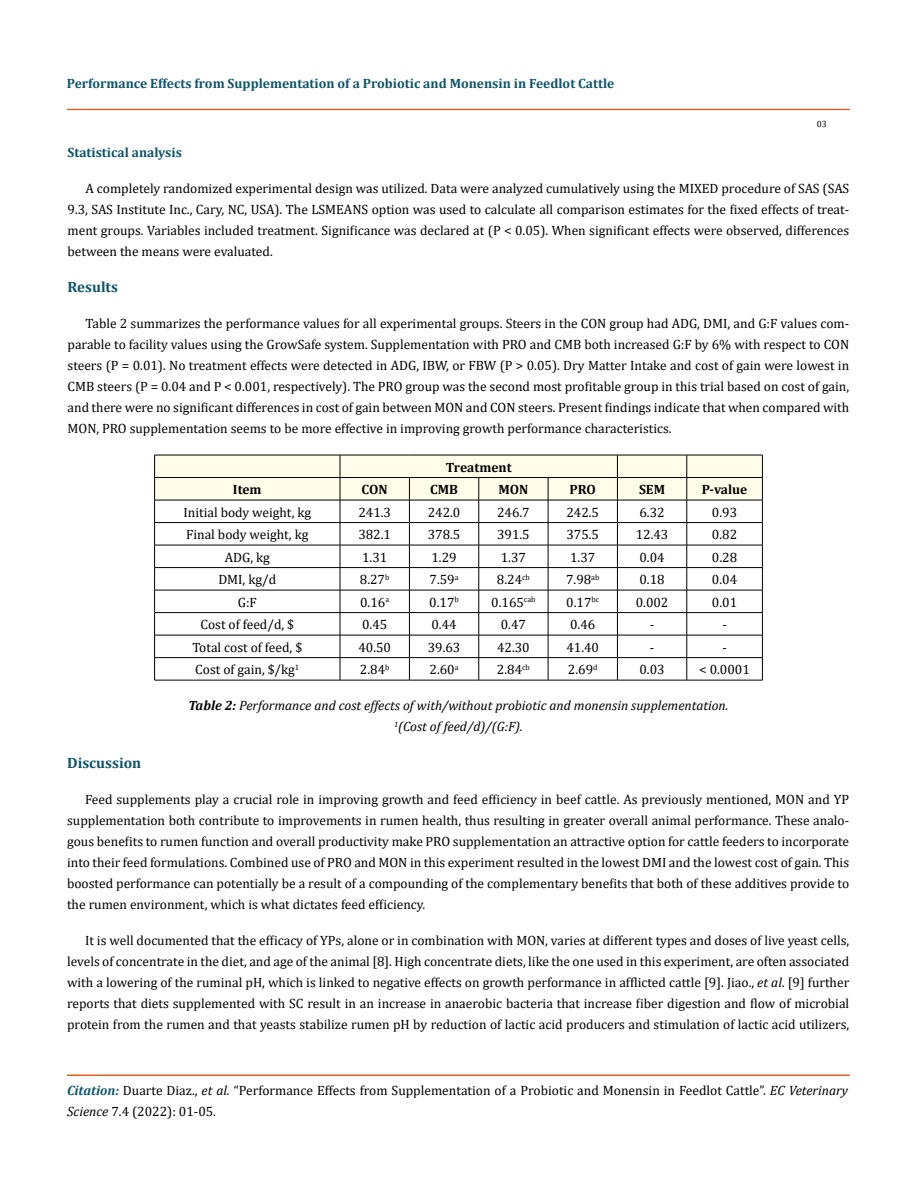
<style>
.page{position:relative;width:917px;height:1190px;background:#fff}
.page>*{position:absolute;margin:0;border:0;box-sizing:border-box;transform-origin:0 0}
.t1{font:700 15px "Cambria";color:#0e546a}
.t2{font:13.5px/21px "Cambria";color:#000;text-align:justify}
.t3{font:italic 13.5px/21px "Cambria";color:#000;text-align:center}
.t4{font:700 13.5px "Cambria";color:#0e546a}
.t5{font:700 13.5px "Cambria";color:#000}
.t6{font:9px "Cambria";color:#000}
.s1{font-weight:700}
.s2{font-style:italic}
.s3{font-weight:700;font-style:italic;color:#0e546a}
</style>
<div class="page">
<div style="left:67px;top:109px;width:782px;height:1px;border:1px solid #e05d1a"></div>
<div style="left:67px;top:1075px;width:782px;height:1px;border:1px solid #e05d1a"></div>
<svg style="left:154px;top:455px;width:609px;height:225px"></svg>
<hr style="left:154px;top:680px;width:186px;height:1px;background:#000">
<hr style="left:340px;top:680px;width:69px;height:1px;background:#000">
<hr style="left:409px;top:680px;width:69px;height:1px;background:#000">
<hr style="left:478px;top:680px;width:70px;height:1px;background:#000">
<hr style="left:548px;top:680px;width:69px;height:1px;background:#000">
<hr style="left:617px;top:680px;width:69px;height:1px;background:#000">
<hr style="left:686px;top:680px;width:76px;height:1px;background:#000">
<p class="t4" style="left:67px;top:74px;width:549px">Performance Effects from Supplementation of a Probiotic and Monensin in Feedlot Cattle</p>
<p class="t6" style="left:816px;top:118px;width:11px">03</p>
<p class="t4" style="left:68px;top:143px;width:116px">Statistical analysis</p>
<p class="t2" style="left:68px;top:178px;width:783px;text-indent:18px">A completely randomized experimental design was utilized. Data were analyzed cumulatively using the MIXED procedure of SAS (SAS 9.3, SAS Institute Inc., Cary, NC, USA). The LSMEANS option was used to calculate all comparison estimates for the fixed effects of treat&shy;ment groups. Variables included treatment. Significance was declared at (P &lt; 0.05). When significant effects were observed, differences between the means were evaluated.</p>
<p class="t1" style="left:68px;top:276px;width:52px">Results</p>
<p class="t2" style="left:68px;top:313px;width:783px;text-indent:18px">Table 2 summarizes the performance values for all experimental groups. Steers in the CON group had ADG, DMI, and G:F values com&shy;parable to facility values using the GrowSafe system. Supplementation with PRO and CMB both increased G:F by 6% with respect to CON steers (P = 0.01). No treatment effects were detected in ADG, IBW, or FBW (P &gt; 0.05). Dry Matter Intake and cost of gain were lowest in CMB steers (P = 0.04 and P &lt; 0.001, respectively). The PRO group was the second most profitable group in this trial based on cost of gain, and there were no significant differences in cost of gain between MON and CON steers. Present findings indicate that when compared with MON, PRO supplementation seems to be more effective in improving growth performance characteristics.</p>
<p class="t5" style="left:446px;top:457px;width:67px">Treatment</p>
<p class="t5" style="left:233px;top:480px;width:30px">Item</p>
<p class="t5" style="left:361px;top:480px;width:28px">CON</p>
<p class="t5" style="left:430px;top:480px;width:29px">CMB</p>
<p class="t5" style="left:498px;top:480px;width:31px">MON</p>
<p class="t5" style="left:569px;top:480px;width:28px">PRO</p>
<p class="t5" style="left:639px;top:480px;width:28px">SEM</p>
<p class="t5" style="left:701px;top:480px;width:47px">P-value</p>
<p class="t2" style="left:183px;top:501px;width:129px">Initial body weight, kg</p>
<p class="t2" style="left:358px;top:501px;width:34px">241.3</p>
<p class="t2" style="left:428px;top:501px;width:34px">242.0</p>
<p class="t2" style="left:497px;top:501px;width:34px">246.7</p>
<p class="t2" style="left:566px;top:501px;width:34px">242.5</p>
<p class="t2" style="left:639px;top:501px;width:27px">6.32</p>
<p class="t2" style="left:712px;top:501px;width:27px">0.93</p>
<p class="t2" style="left:186px;top:524px;width:124px">Final body weight, kg</p>
<p class="t2" style="left:358px;top:524px;width:34px">382.1</p>
<p class="t2" style="left:427px;top:524px;width:34px">378.5</p>
<p class="t2" style="left:497px;top:524px;width:34px">391.5</p>
<p class="t2" style="left:566px;top:524px;width:34px">375.5</p>
<p class="t2" style="left:635px;top:524px;width:34px">12.43</p>
<p class="t2" style="left:712px;top:524px;width:27px">0.82</p>
<p class="t2" style="left:225px;top:546px;width:46px">ADG, kg</p>
<p class="t2" style="left:362px;top:546px;width:27px">1.31</p>
<p class="t2" style="left:431px;top:546px;width:27px">1.29</p>
<p class="t2" style="left:501px;top:546px;width:27px">1.37</p>
<p class="t2" style="left:570px;top:546px;width:27px">1.37</p>
<p class="t2" style="left:639px;top:546px;width:27px">0.04</p>
<p class="t2" style="left:712px;top:546px;width:27px">0.28</p>
<p class="t2" style="left:218px;top:569px;width:59px">DMI, kg/d</p>
<p class="t2" style="left:360px;top:569px;width:31px">8.27<sup>b</sup></p>
<p class="t2" style="left:429px;top:569px;width:31px">7.59<sup>a</sup></p>
<p class="t2" style="left:497px;top:569px;width:34px">8.24<sup>cb</sup></p>
<p class="t2" style="left:566px;top:569px;width:35px">7.98<sup>ab</sup></p>
<p class="t2" style="left:639px;top:569px;width:27px">0.18</p>
<p class="t2" style="left:712px;top:569px;width:27px">0.04</p>
<p class="t2" style="left:238px;top:591px;width:21px">G:F</p>
<p class="t2" style="left:360px;top:591px;width:31px">0.16<sup>a</sup></p>
<p class="t2" style="left:429px;top:591px;width:31px">0.17<sup>b</sup></p>
<p class="t2" style="left:491px;top:591px;width:46px">0.165<sup>cab</sup></p>
<p class="t2" style="left:566px;top:591px;width:34px">0.17<sup>bc</sup></p>
<p class="t2" style="left:635px;top:591px;width:34px">0.002</p>
<p class="t2" style="left:712px;top:591px;width:27px">0.01</p>
<p class="t2" style="left:200px;top:614px;width:95px">Cost of feed/d, $</p>
<p class="t2" style="left:362px;top:614px;width:27px">0.45</p>
<p class="t2" style="left:431px;top:614px;width:27px">0.44</p>
<p class="t2" style="left:501px;top:614px;width:27px">0.47</p>
<p class="t2" style="left:570px;top:614px;width:27px">0.46</p>
<p class="t2" style="left:649px;top:614px;width:6px">-</p>
<p class="t2" style="left:722px;top:614px;width:6px">-</p>
<p class="t2" style="left:192px;top:636px;width:111px">Total cost of feed, $</p>
<p class="t2" style="left:358px;top:636px;width:34px">40.50</p>
<p class="t2" style="left:428px;top:636px;width:34px">39.63</p>
<p class="t2" style="left:497px;top:636px;width:34px">42.30</p>
<p class="t2" style="left:566px;top:636px;width:34px">41.40</p>
<p class="t2" style="left:649px;top:636px;width:6px">-</p>
<p class="t2" style="left:722px;top:636px;width:6px">-</p>
<p class="t2" style="left:195px;top:659px;width:105px">Cost of gain, $/kg<sup>1</sup></p>
<p class="t2" style="left:360px;top:659px;width:31px">2.84<sup>b</sup></p>
<p class="t2" style="left:429px;top:659px;width:31px">2.60<sup>a</sup></p>
<p class="t2" style="left:497px;top:659px;width:34px">2.84<sup>cb</sup></p>
<p class="t2" style="left:568px;top:659px;width:31px">2.69<sup>d</sup></p>
<p class="t2" style="left:639px;top:659px;width:27px">0.03</p>
<p class="t2" style="left:699px;top:659px;width:52px">&lt; 0.0001</p>
<p class="t3" style="left:188px;top:694px;width:541px"><span class="s1">Table 2:</span> Performance and cost effects of with/without probiotic and monensin supplementation.<br><sup>1</sup>(Cost of feed/d)/(G:F).</p>
<p class="t1" style="left:67px;top:752px;width:76px">Discussion</p>
<p class="t2" style="left:67px;top:789px;width:783px;text-indent:18px">Feed supplements play a crucial role in improving growth and feed efficiency in beef cattle. As previously mentioned, MON and YP supplementation both contribute to improvements in rumen health, thus resulting in greater overall animal performance. These analo&shy;gous benefits to rumen function and overall productivity make PRO supplementation an attractive option for cattle feeders to incorporate into their feed formulations. Combined use of PRO and MON in this experiment resulted in the lowest DMI and the lowest cost of gain. This boosted performance can potentially be a result of a compounding of the complementary benefits that both of these additives provide to the rumen environment, which is what dictates feed efficiency.</p>
<p class="t2" style="left:67px;top:930px;width:783px;text-indent:18px">It is well documented that the efficacy of YPs, alone or in combination with MON, varies at different types and doses of live yeast cells, levels of concentrate in the diet, and age of the animal [8]. High concentrate diets, like the one used in this experiment, are often associated with a lowering of the ruminal pH, which is linked to negative effects on growth performance in afflicted cattle [9]. Jiao., <span class="s2">et al</span>. [9] further reports that diets supplemented with SC result in an increase in anaerobic bacteria that increase fiber digestion and flow of microbial protein from the rumen and that yeasts stabilize rumen pH by reduction of lactic acid producers and stimulation of lactic acid utilizers,</p>
<p class="t2" style="left:67px;top:1080px;width:782px"><span class="s3">Citation:</span> Duarte Diaz., <span class="s2">et al.</span> “Performance Effects from Supplementation of a Probiotic and Monensin in Feedlot Cattle”. <span class="s2">EC Veterinary<br>Science</span> 7.4 (2022): 01-05.</p>
</div>
